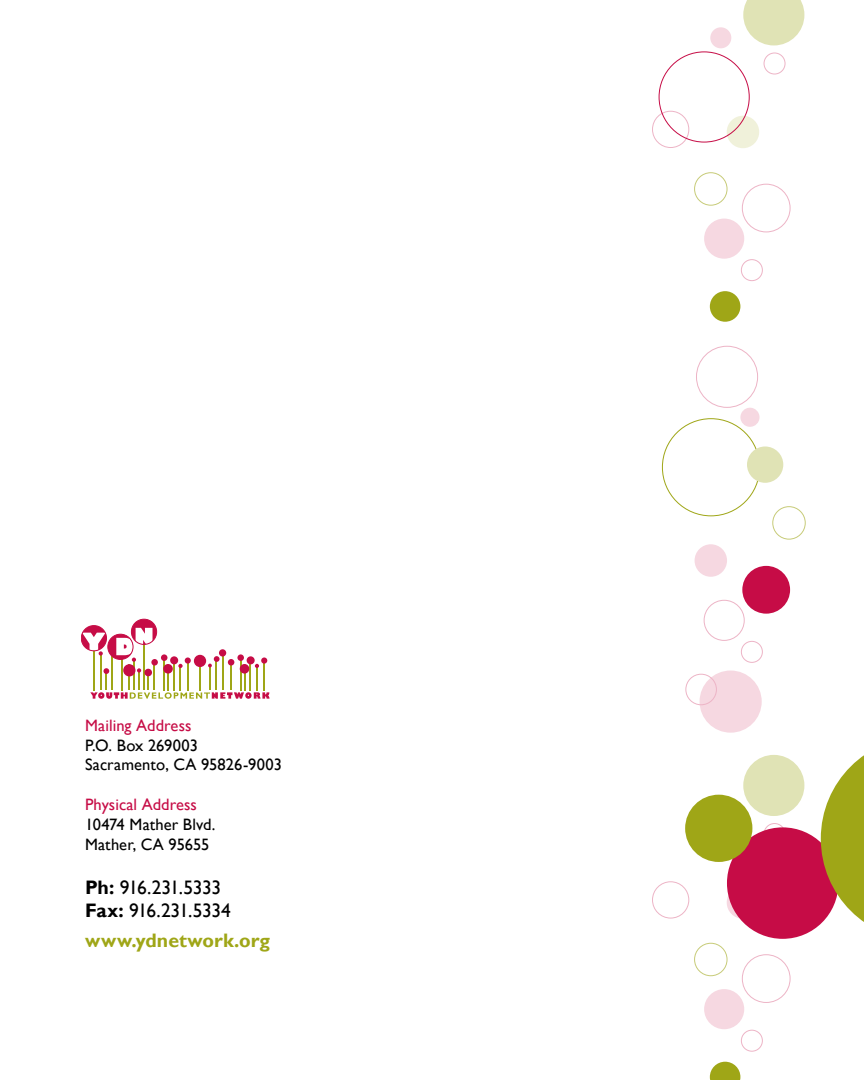
<style>
.page{position:relative;width:864px;height:1080px;background:#fff}
.page>*{position:absolute;margin:0;border:0;box-sizing:border-box;transform-origin:0 0}
.t1{font:19.5px/23.4px "Gill Sans";letter-spacing:-.025em;color:#000}
.t2{font:700 19.5px "Gill Sans";color:#9fa617}
.t3{font:16.5px/19.8px "Gill Sans";letter-spacing:.005em;color:#000}
.t4{font:16.5px "Gill Sans";letter-spacing:.005em;color:#c60c46}
.s1{font-weight:700}
</style>
<div class="page">
<svg style="left:727px;top:886px;width:32px;height:33px"></svg>
<div style="left:704px;top:989px;width:40px;height:40px;background:#f6d8e1;border-radius:50%"></div>
<div style="left:741px;top:1030px;width:22px;height:22px;border:1px solid #edb4c6;border-radius:50%"></div>
<svg style="left:710px;top:1062px;width:30px;height:18px"></svg>
<div style="left:742px;top:954px;width:49px;height:49px;border:1px solid #edb4c6;border-radius:50%"></div>
<div style="left:694px;top:943px;width:34px;height:33px;border:1px solid #c7cb78;border-radius:50%"></div>
<div style="left:652px;top:881px;width:37px;height:38px;border:1px solid #edb4c6;border-radius:50%"></div>
<div style="left:743px;top:755px;width:61px;height:61px;background:#e0e3b5;border-radius:50%"></div>
<div style="left:764px;top:823px;width:22px;height:22px;border:1px solid #edb4c6;border-radius:50%"></div>
<div style="left:727px;top:827px;width:111px;height:112px;background:#c60c46;border-radius:50%"></div>
<div style="left:685px;top:795px;width:67px;height:67px;background:#9fa617;border-radius:50%"></div>
<div style="left:695px;top:544px;width:32px;height:33px;background:#f6d8e1;border-radius:50%"></div>
<div style="left:727px;top:116px;width:32px;height:32px;background:#f0f1da;border-radius:50%"></div>
<div style="left:704px;top:219px;width:40px;height:40px;background:#f6d8e1;border-radius:50%"></div>
<div style="left:741px;top:259px;width:22px;height:22px;border:1px solid #edb4c6;border-radius:50%"></div>
<div style="left:710px;top:291px;width:30px;height:31px;background:#9fa617;border-radius:50%"></div>
<div style="left:696px;top:346px;width:62px;height:62px;border:1px solid #edb4c6;border-radius:50%"></div>
<div style="left:740px;top:408px;width:20px;height:19px;background:#f6d8e1;border-radius:50%"></div>
<div style="left:742px;top:184px;width:49px;height:48px;border:1px solid #edb4c6;border-radius:50%"></div>
<div style="left:694px;top:172px;width:34px;height:34px;border:1px solid #c7cb78;border-radius:50%"></div>
<div style="left:710px;top:27px;width:21px;height:21px;background:#f6d8e1;border-radius:50%"></div>
<div style="left:747px;top:446px;width:36px;height:37px;background:#e0e3b5;border-radius:50%"></div>
<div style="left:700px;top:671px;width:62px;height:62px;background:#f6d8e1;border-radius:50%"></div>
<div style="left:652px;top:111px;width:37px;height:37px;border:1px solid #edb4c6;border-radius:50%"></div>
<svg style="left:743px;top:0;width:61px;height:45px;background:#e4e7c0"></svg>
<div style="left:772px;top:506px;width:34px;height:34px;border:1px solid #c7cb78;border-radius:50%"></div>
<div style="left:704px;top:600px;width:41px;height:41px;border:1px solid #edb4c6;border-radius:50%"></div>
<div style="left:741px;top:641px;width:22px;height:22px;border:1px solid #edb4c6;border-radius:50%"></div>
<div style="left:685px;top:674px;width:32px;height:31px;border:1px solid #edb4c6;border-radius:50%"></div>
<div style="left:742px;top:566px;width:48px;height:48px;background:#c60c46;border-radius:50%"></div>
<div style="left:764px;top:53px;width:22px;height:21px;border:1px solid #edb4c6;border-radius:50%"></div>
<svg style="left:821px;top:755px;width:43px;height:169px"></svg>
<div style="left:81px;top:626px;width:26px;height:25px;background:#c60c46;border-radius:50%"></div>
<div style="left:81px;top:625px;width:26px;height:26px;border:1px solid #c60c46;border-radius:50%"></div>
<div style="left:131px;top:619px;width:26px;height:25px;background:#c60c46;border-radius:50%"></div>
<div style="left:131px;top:619px;width:26px;height:26px;border:1px solid #c60c46;border-radius:50%"></div>
<svg style="left:82px;top:628px;width:188px;height:71px"></svg>
<div style="left:108px;top:634px;width:25px;height:26px;border:1px solid #c60c46;border-radius:50%"></div>
<p class="t4" style="left:85px;top:716px;width:108px">Mailing Address</p>
<p class="t3" style="left:85px;top:735px;width:198px">P.O. Box 269003<br>Sacramento, CA 95826-9003</p>
<p class="t4" style="left:85px;top:795px;width:113px">Physical Address</p>
<p class="t3" style="left:85px;top:815px;width:132px">10474 Mather Blvd.<br>Mather, CA 95655</p>
<p class="t1" style="left:85px;top:876px;width:147px"><span class="s1">Ph:</span> 916.231.5333<br><span class="s1">Fax:</span> 916.231.5334</p>
<p class="t2" style="left:85px;top:929px;width:187px">www.ydnetwork.org</p>
</div>
